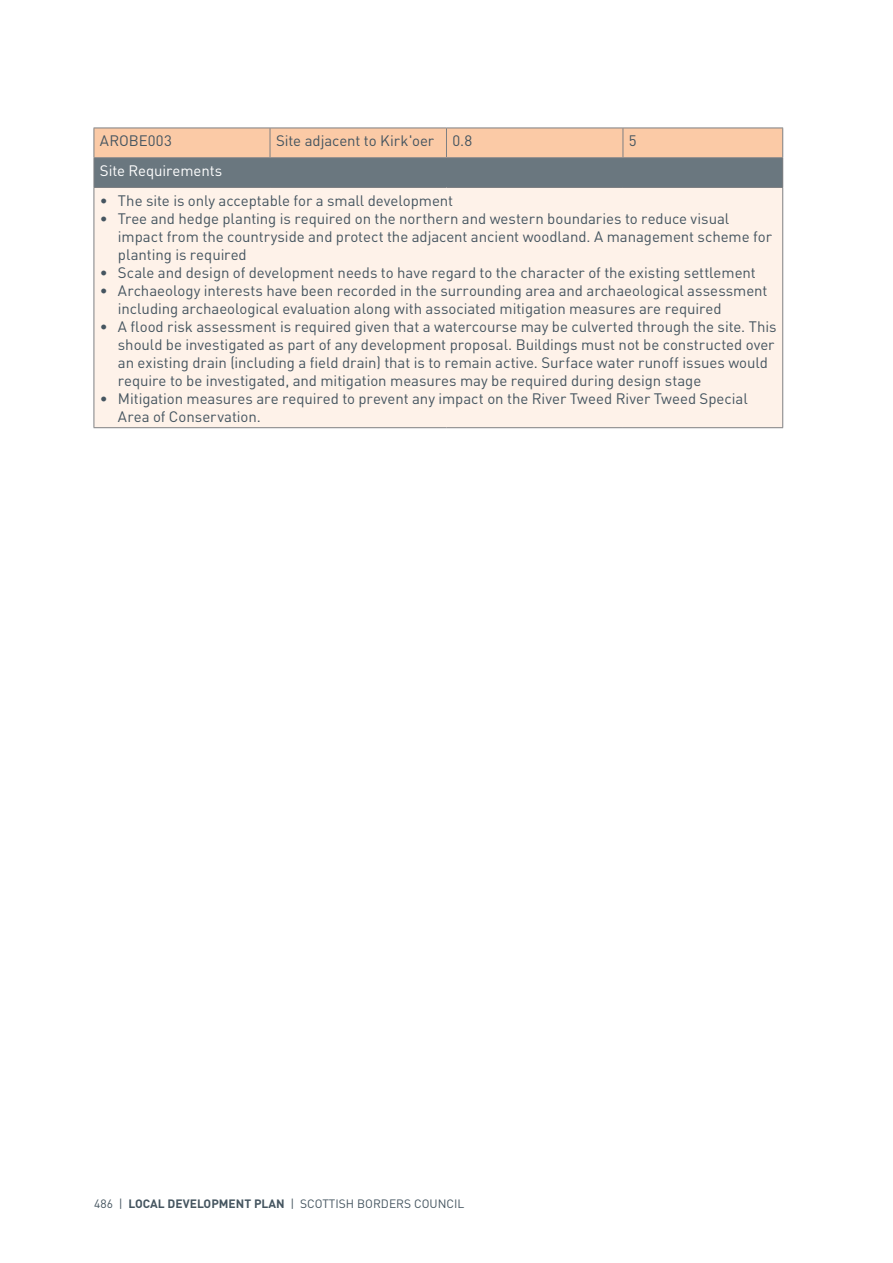
<style>
.page{position:relative;width:893px;height:1263px;background:#fff}
.page>*{position:absolute;margin:0;border:0;box-sizing:border-box;transform-origin:0 0}
.t1{font:15px/18px "DIN";letter-spacing:-.005em;color:#455560}
.t2{font:15px "DIN";letter-spacing:-.005em;color:#fff}
.t3{font:12px "DIN";color:#455560}
.s1{font-weight:700}
</style>
<div class="page">
<div style="left:94px;top:187px;width:689px;height:241px;background:#fef2e9"></div>
<svg style="left:94px;top:128px;width:689px;height:59px;background:#b09f92"></svg>
<hr style="left:94px;top:187px;width:176px;height:1px;background:#7e8083">
<hr style="left:94px;top:188px;width:1px;height:239px;background:#7e8083">
<hr style="left:270px;top:187px;width:176px;height:1px;background:#7e8083">
<hr style="left:446px;top:187px;width:177px;height:1px;background:#7e8083">
<hr style="left:623px;top:187px;width:160px;height:1px;background:#7e8083">
<hr style="left:782px;top:188px;width:1px;height:239px;background:#7e8083">
<hr style="left:94px;top:427px;width:176px;height:1px;background:#7e8083">
<hr style="left:270px;top:427px;width:176px;height:1px;background:#7e8083">
<hr style="left:446px;top:427px;width:177px;height:1px;background:#7e8083">
<hr style="left:623px;top:427px;width:160px;height:1px;background:#7e8083">
<p class="t1" style="left:100px;top:131px;width:73px">AROBE003</p>
<p class="t1" style="left:276px;top:131px;width:198px">Site adjacent to Kirk'oer 0.8</p>
<p class="t1" style="left:629px;top:131px;width:9px">5</p>
<p class="t2" style="left:100px;top:161px;width:124px">Site Requirements</p>
<p class="t1" style="left:100px;top:191px;width:355px">• The site is only acceptable for a small development</p>
<p class="t1" style="left:118px;top:209px;width:656px;text-indent:-18px">• Tree and hedge planting is required on the northern and western boundaries to reduce visual impact from the countryside and protect the adjacent ancient woodland. A management scheme for planting is required</p>
<p class="t1" style="left:100px;top:263px;width:657px">• Scale and design of development needs to have regard to the character of the existing settlement</p>
<p class="t1" style="left:118px;top:281px;width:651px;text-indent:-18px">• Archaeology interests have been recorded in the surrounding area and archaeological assessment including archaeological evaluation along with associated mitigation measures are required</p>
<p class="t1" style="left:118px;top:317px;width:660px;text-indent:-18px">• A flood risk assessment is required given that a watercourse may be culverted through the site. This should be investigated as part of any development proposal. Buildings must not be constructed over an existing drain (including a field drain) that is to remain active. Surface water runoff issues would require to be investigated, and mitigation measures may be required during design stage</p>
<p class="t1" style="left:118px;top:389px;width:631px;text-indent:-18px">• Mitigation measures are required to prevent any impact on the River Tweed River Tweed Special<br>Area of Conservation.</p>
<p class="t3" style="left:94px;top:1196px;width:372px">486 | <span class="s1">LOCAL DEVELOPMENT PLAN</span> | SCOTTISH BORDERS COUNCIL</p>
</div>
